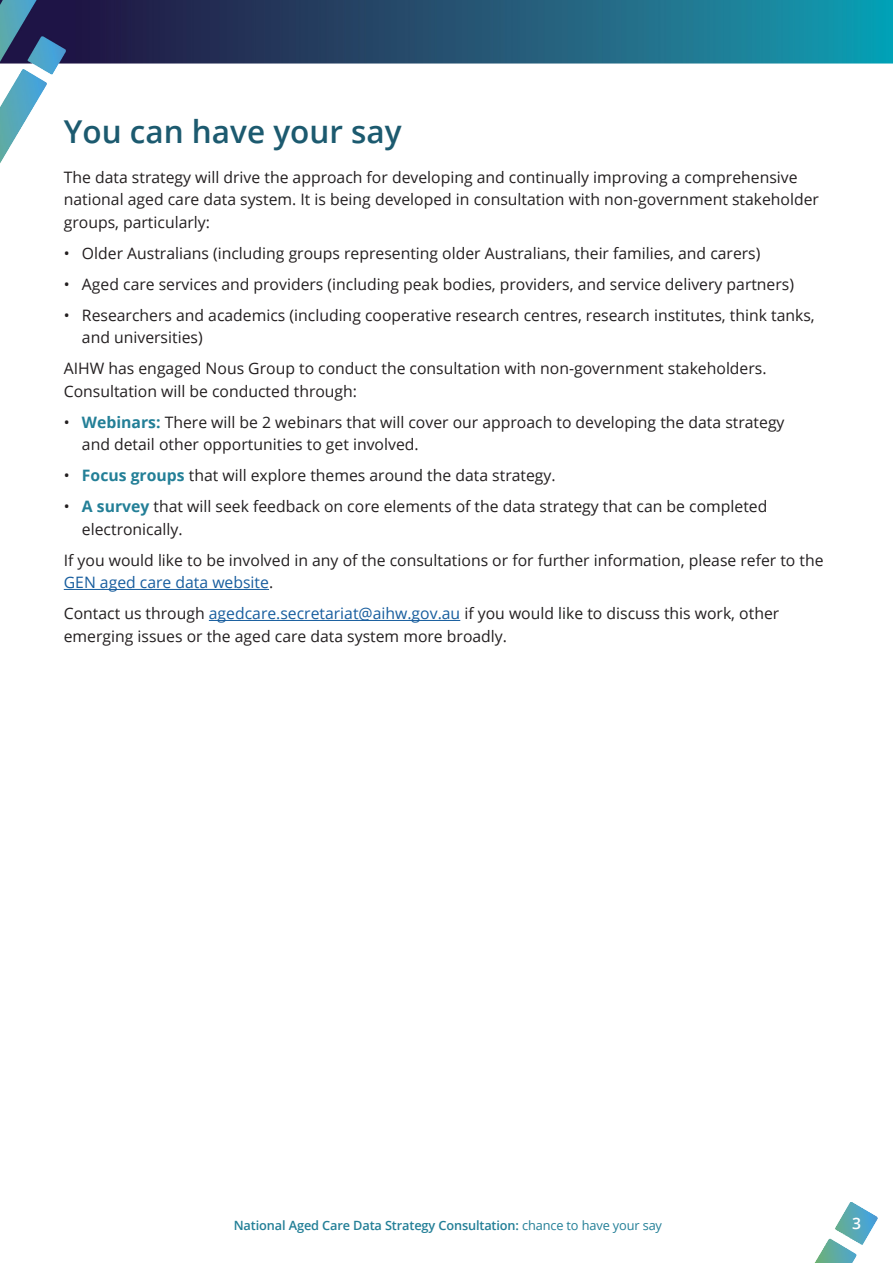
<style>
.page{position:relative;width:893px;height:1263px;background:#fff}
.page>*{position:absolute;margin:0;border:0;box-sizing:border-box;transform-origin:0 0}
.t1{font:600 31.5px "Open Sans";color:#1c5a6f}
.Body_text{font:15.75px/22.5px "Open Sans";color:#231f20}
.t2{font:600 15.75px "Open Sans";color:#fff}
.t3{font:600 12.75px "Open Sans";letter-spacing:-.01em;color:#237f97}
.s1{font-weight:700;color:#237f97}
.s2{color:#175d9e}
.s3{font-weight:400}
</style>
<div class="page">
<img style="left:0;top:0;width:893px;height:163px">
<img style="left:814px;top:1202px;width:64px;height:61px">
<hr style="left:64px;top:589px;width:205px;height:1px;background:#175d9e">
<hr style="left:209px;top:620px;width:251px;height:1px;background:#175d9e">
<h1 class="t1" style="left:64px;top:110px;width:339px">You can have your say</h1>
<p class="Body_text" style="left:64px;top:165px;width:757px">The data strategy will drive the approach for developing and continually improving a comprehensive national aged care data system. It is being developed in consultation with non-government stakeholder groups, particularly:</p>
<p class="Body_text" style="left:64px;top:241px;width:698px">• Older Australians (including groups representing older Australians, their families, and carers)</p>
<p class="Body_text" style="left:64px;top:272px;width:732px">• Aged care services and providers (including peak bodies, providers, and service delivery partners)</p>
<p class="Body_text" style="left:82px;top:303px;width:734px;text-indent:-18px">• Researchers and academics (including cooperative research centres, research institutes, think tanks, and universities)</p>
<p class="Body_text" style="left:64px;top:357px;width:704px">AIHW has engaged Nous Group to conduct the consultation with non-government stakeholders.<br>Consultation will be conducted through:</p>
<p class="Body_text" style="left:82px;top:410px;width:704px;text-indent:-18px">• <span class="s1">Webinars:</span> There will be 2 webinars that will cover our approach to developing the data strategy and detail other opportunities to get involved.</p>
<p class="Body_text" style="left:64px;top:464px;width:493px">• <span class="s1">Focus groups</span> that will explore themes around the data strategy.</p>
<p class="Body_text" style="left:82px;top:495px;width:687px;text-indent:-18px">• <span class="s1">A survey</span> that will seek feedback on core elements of the data strategy that can be completed electronically.</p>
<p class="Body_text" style="left:64px;top:548px;width:761px">If you would like to be involved in any of the consultations or for further information, please refer to the<br><span class="s2">GEN aged care data website</span>.</p>
<p class="Body_text" style="left:64px;top:602px;width:717px">Contact us through <span class="s2">agedcare.secretariat@aihw.gov.au</span> if you would like to discuss this work, other emerging issues or the aged care data system more broadly.</p>
<p class="t3" style="left:234px;top:1216px;width:430px">National Aged Care Data Strategy Consultation: <span class="s3">chance to have your say</span></p>
<p class="t2" style="left:852px;top:1212px;width:10px">3</p>
</div>
